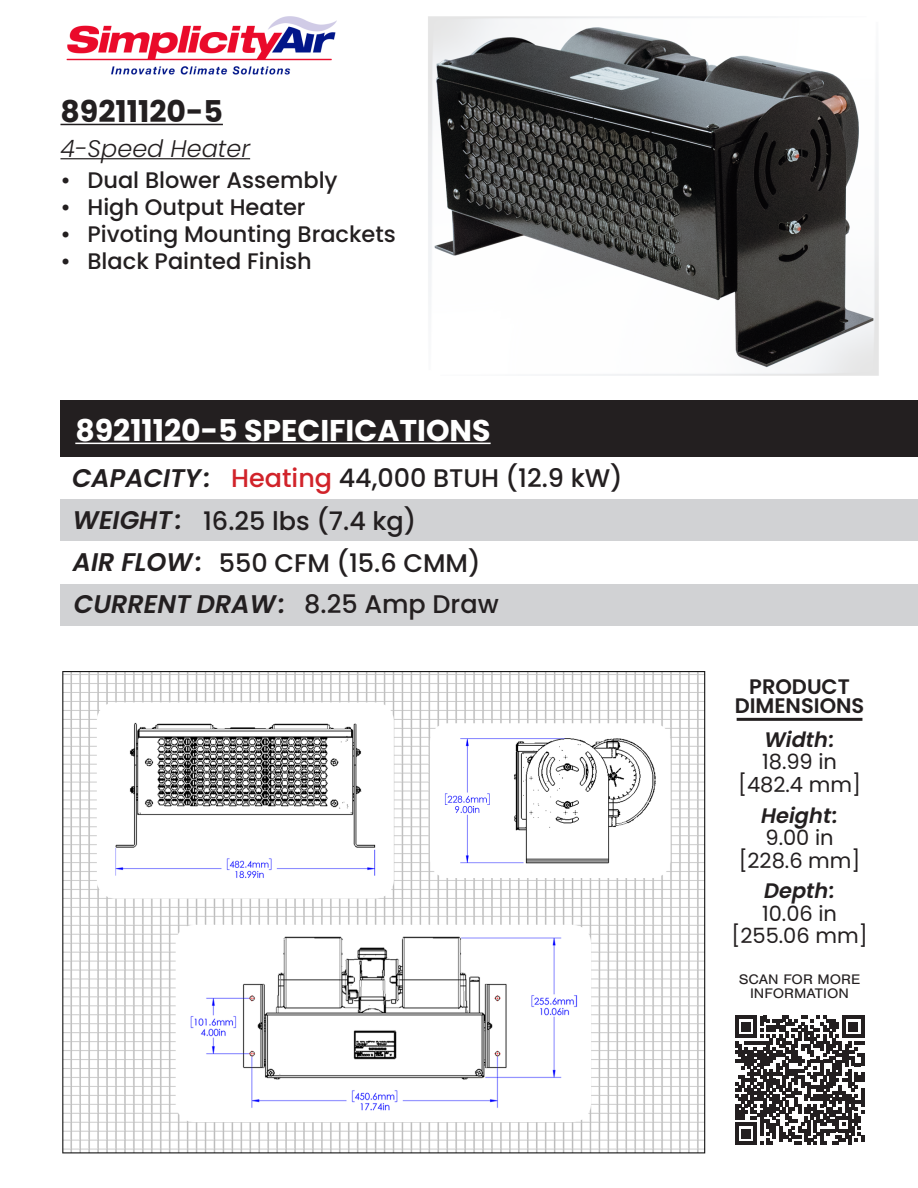
<style>
.page{position:relative;width:918px;height:1188px;background:#fff}
.page>*{position:absolute;margin:0;border:0;box-sizing:border-box;transform-origin:0 0}
.t1{font:700 30px "Poppins";color:#fff}
.t2{font:700 30px "Poppins";color:#231f20}
.t3{font:500 25.5px "Poppins";color:#231f20}
.t4{font:italic 600 25.5px "Poppins";color:#231f20}
.t5{font:italic 300 24px "Poppins";color:#231f20}
.t6{font:500 22.5px "Poppins";color:#231f20}
.t7{font:21px "Poppins";color:#231f20}
.t8{font:italic 600 21px "Poppins";color:#231f20}
.t9{font:600 21px "Poppins";color:#231f20}
.t10{font:14.4px "Nimbus San";color:#231f20;scale:1.07 1}
.s1{color:#d1232a}
</style>
<div class="page">
<img style="left:60px;top:16px;width:858px;height:1138px">
<hr style="left:60px;top:124px;width:163px;height:1px;background:#231f20">
<hr style="left:60px;top:158px;width:190px;height:1px;background:#231f20">
<div style="left:60px;top:457px;width:858px;height:42px;background:#fff"></div>
<div style="left:60px;top:401px;width:858px;height:56px;background:#231f20"></div>
<div style="left:60px;top:499px;width:858px;height:42px;background:#d1d2d4"></div>
<div style="left:60px;top:583px;width:858px;height:42px;background:#d1d2d4"></div>
<div style="left:60px;top:541px;width:858px;height:42px;background:#fff"></div>
<hr style="left:75px;top:443px;width:416px;height:1px;background:#fff">
<hr style="left:737px;top:718px;width:125px;height:3px;background:#231f20">
<svg style="left:735px;top:1016px;width:129px;height:129px"></svg>
<p class="t2" style="left:60px;top:94px;width:164px">89211120-5</p>
<p class="t5" style="left:60px;top:135px;width:191px">4-Speed Heater</p>
<p class="t6" style="left:60px;top:167px;width:279px">• Dual Blower Assembly</p>
<p class="t6" style="left:60px;top:194px;width:247px">• High Output Heater</p>
<p class="t6" style="left:60px;top:221px;width:337px">• Pivoting Mounting Brackets</p>
<p class="t6" style="left:60px;top:248px;width:253px">• Black Painted Finish</p>
<p class="t1" style="left:75px;top:413px;width:417px">89211120-5 SPECIFICATIONS</p>
<p class="t4" style="left:72px;top:464px;width:140px">CAPACITY:</p>
<p class="t3" style="left:231px;top:464px;width:393px"><span class="s1">Heating</span> 44,000 BTUH (12.9 kW)</p>
<p class="t4" style="left:73px;top:506px;width:111px">WEIGHT:</p>
<p class="t3" style="left:203px;top:506px;width:215px">16.25 lbs (7.4 kg)</p>
<p class="t4" style="left:73px;top:548px;width:131px">AIR FLOW:</p>
<p class="t3" style="left:219px;top:548px;width:263px">550 CFM (15.6 CMM)</p>
<p class="t4" style="left:74px;top:590px;width:213px">CURRENT DRAW:</p>
<p class="t3" style="left:304px;top:590px;width:196px">8.25 Amp Draw</p>
<p class="t9" style="left:749px;top:674px;width:102px">PRODUCT</p>
<p class="t9" style="left:735px;top:694px;width:131px">DIMENSIONS</p>
<p class="t8" style="left:764px;top:727px;width:72px">Width:</p>
<p class="t7" style="left:762px;top:750px;width:77px">18.99 in</p>
<p class="t7" style="left:738px;top:772px;width:124px">[482.4 mm]</p>
<p class="t8" style="left:761px;top:803px;width:78px">Height:</p>
<p class="t7" style="left:765px;top:826px;width:70px">9.00 in</p>
<p class="t7" style="left:739px;top:848px;width:123px">[228.6 mm]</p>
<p class="t8" style="left:764px;top:879px;width:73px">Depth:</p>
<p class="t7" style="left:762px;top:901px;width:77px">10.06 in</p>
<p class="t7" style="left:732px;top:924px;width:138px">[255.06 mm]</p>
<p class="t10" style="left:739px;top:971px;width:115px">SCAN FOR MORE</p>
<p class="t10" style="left:750px;top:985px;width:94px">INFORMATION</p>
</div>
